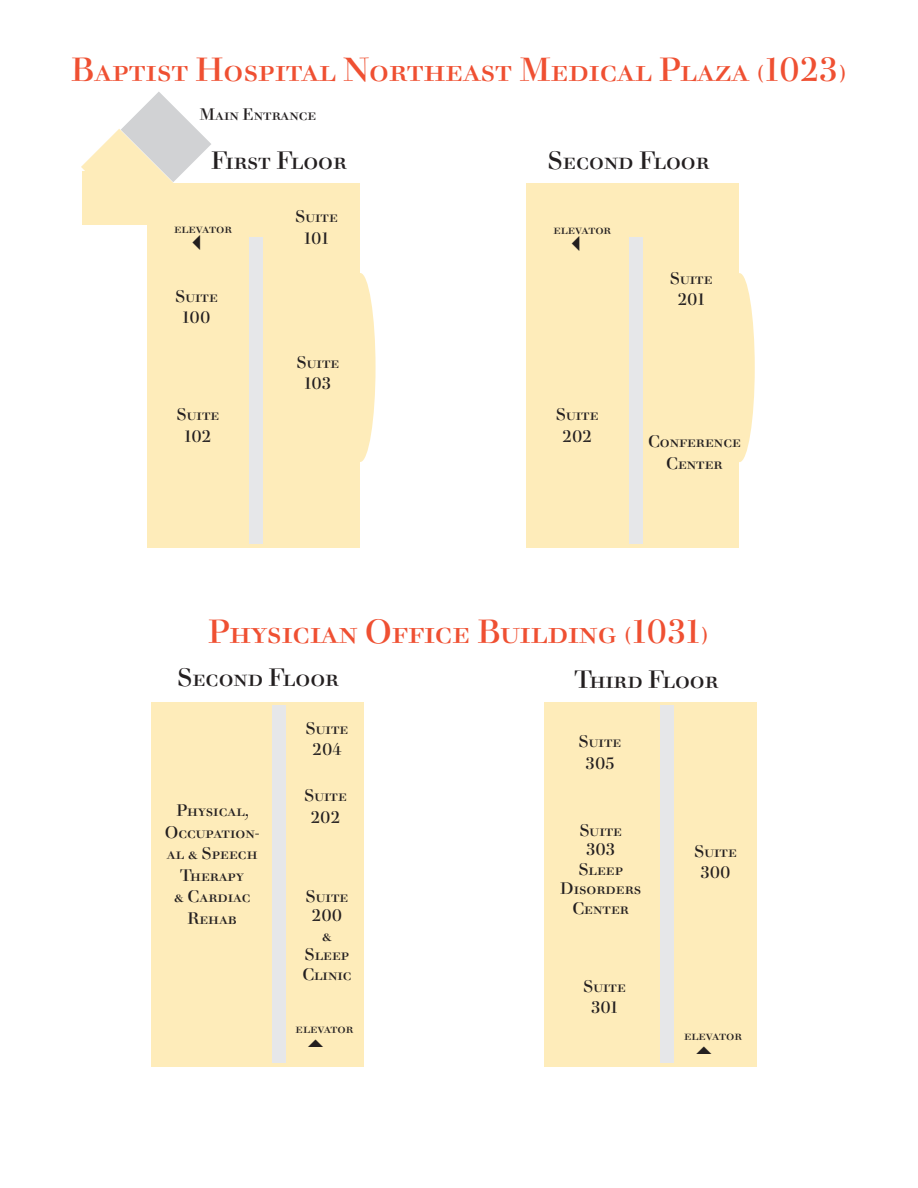
<style>
.page{position:relative;width:918px;height:1188px;background:#fff}
.page>*{position:absolute;margin:0;border:0;box-sizing:border-box;transform-origin:0 0}
.t1{font:36px "Acanthus Small Caps";color:#ef5032}
.t2{font:27px "Acanthus Small Caps";color:#231f20}
.t3{font:18px/21.6px "Acanthus Small Caps";color:#231f20;text-align:center}
.t4{font:15px "Acanthus Small Caps";color:#231f20}
</style>
<div class="page">
<div style="left:147px;top:183px;width:213px;height:364px;background:#feecba"></div>
<svg style="left:81px;top:92px;width:130px;height:91px"></svg>
<div style="left:345px;top:273px;width:31px;height:189px;background:#feecba;border-radius:50%"></div>
<div style="left:82px;top:171px;width:78px;height:54px;background:#feecba"></div>
<div style="left:250px;top:237px;width:13px;height:306px;background:#e6e7e9"></div>
<div style="left:526px;top:183px;width:213px;height:365px;background:#feecba"></div>
<div style="left:724px;top:273px;width:31px;height:189px;background:#feecba;border-radius:50%"></div>
<div style="left:629px;top:237px;width:13px;height:306px;background:#e6e7e9"></div>
<div style="left:152px;top:702px;width:212px;height:364px;background:#feecba"></div>
<div style="left:272px;top:705px;width:14px;height:357px;background:#e6e7e9"></div>
<div style="left:544px;top:702px;width:213px;height:364px;background:#feecba"></div>
<div style="left:660px;top:705px;width:14px;height:357px;background:#e6e7e9"></div>
<p class="t1" style="left:71px;top:52px;width:777px">Baptist Hospital Northeast Medical Plaza (1023)</p>
<p class="t3" style="left:200px;top:104px;width:118px">Main Entrance</p>
<p class="t2" style="left:211px;top:147px;width:137px">First Floor</p>
<p class="t2" style="left:548px;top:147px;width:163px">Second Floor</p>
<p class="t4" style="left:174px;top:221px;width:59px">elevator</p>
<p class="t3" style="left:175px;top:286px;width:44px">Suite</p>
<p class="t3" style="left:183px;top:307px;width:29px">100</p>
<p class="t3" style="left:177px;top:404px;width:44px">Suite</p>
<p class="t3" style="left:185px;top:426px;width:28px">102</p>
<p class="t3" style="left:295px;top:206px;width:44px">Suite</p>
<p class="t3" style="left:304px;top:228px;width:26px">101</p>
<p class="t3" style="left:297px;top:352px;width:44px">Suite</p>
<p class="t3" style="left:305px;top:373px;width:28px">103</p>
<p class="t4" style="left:553px;top:222px;width:59px">elevator</p>
<p class="t3" style="left:670px;top:268px;width:44px">Suite</p>
<p class="t3" style="left:678px;top:290px;width:28px">201</p>
<p class="t3" style="left:556px;top:404px;width:44px">Suite</p>
<p class="t3" style="left:563px;top:426px;width:31px">202</p>
<p class="t3" style="left:648px;top:431px;width:94px">Conference<br>Center</p>
<p class="t1" style="left:208px;top:614px;width:502px">Physician Office Building (1031)</p>
<p class="t2" style="left:177px;top:665px;width:163px">Second Floor</p>
<p class="t2" style="left:574px;top:666px;width:146px">Third Floor</p>
<p class="t3" style="left:306px;top:718px;width:44px">Suite</p>
<p class="t3" style="left:313px;top:739px;width:30px">204</p>
<p class="t3" style="left:304px;top:785px;width:44px">Suite</p>
<p class="t3" style="left:311px;top:807px;width:31px">202</p>
<p class="t3" style="left:579px;top:731px;width:44px">Suite</p>
<p class="t3" style="left:586px;top:753px;width:30px">305</p>
<p class="t3" style="left:177px;top:800px;width:74px">Physical,</p>
<p class="t3" style="left:165px;top:822px;width:96px;text-align:left">Occupation&shy;al &amp; Speech</p>
<p class="t3" style="left:180px;top:865px;width:65px">Therapy</p>
<p class="t3" style="left:174px;top:887px;width:78px">&amp; Cardiac<br>Rehab</p>
<p class="t3" style="left:579px;top:820px;width:44px">Suite</p>
<p class="t3" style="left:586px;top:839px;width:31px">303</p>
<p class="t3" style="left:578px;top:859px;width:46px">Sleep</p>
<p class="t3" style="left:560px;top:878px;width:82px">Disorders</p>
<p class="t3" style="left:572px;top:898px;width:58px">Center</p>
<p class="t3" style="left:694px;top:841px;width:44px">Suite</p>
<p class="t3" style="left:700px;top:862px;width:32px">300</p>
<p class="t3" style="left:306px;top:886px;width:44px">Suite</p>
<p class="t3" style="left:312px;top:905px;width:32px">200</p>
<p class="t3" style="left:322px;top:925px;width:12px">&amp;</p>
<p class="t3" style="left:305px;top:944px;width:46px">Sleep</p>
<p class="t3" style="left:302px;top:964px;width:51px">Clinic</p>
<p class="t3" style="left:583px;top:976px;width:44px">Suite</p>
<p class="t3" style="left:591px;top:997px;width:28px">301</p>
<p class="t4" style="left:296px;top:1021px;width:59px">elevator</p>
<p class="t4" style="left:684px;top:1028px;width:59px">elevator</p>
</div>
